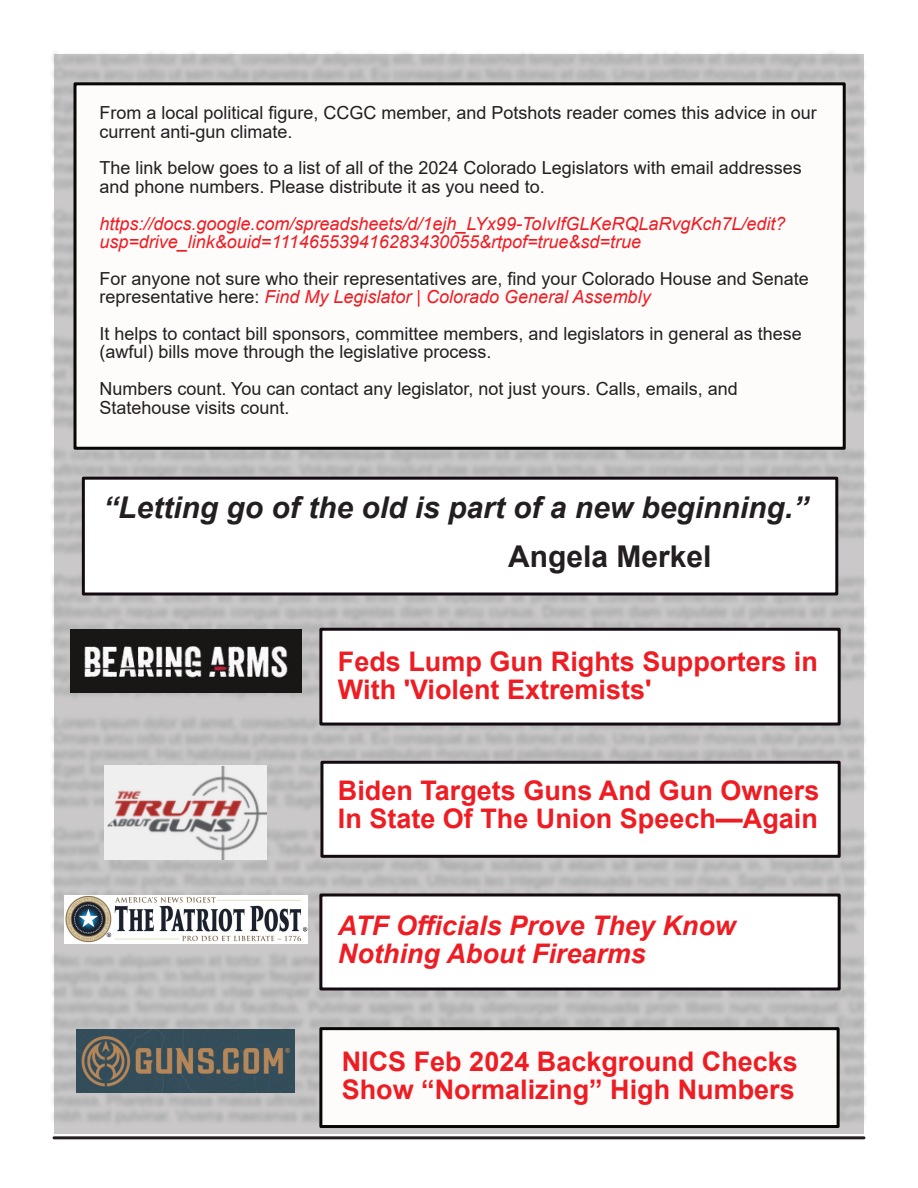
<style>
.page{position:relative;width:918px;height:1188px;background:#fff}
.page>*{position:absolute;margin:0;border:0;box-sizing:border-box;transform-origin:0 0}
.t1{font:italic 700 30px "Arial";color:#231f20}
.t2{font:700 30px "Arial";color:#231f20}
.t3{font:700 27px "Arial";color:#ee1d23}
.t4{font:italic 700 27px "Arial";color:#ee1d23}
.t5{font:18px "Arial";color:#231f20}
.t6{font:italic 18px "Arial";color:#ee1d23}
.s1{font-style:normal;color:#231f20}
</style>
<div class="page">
<img style="left:52px;top:52px;width:814px;height:1076px">
<hr style="left:54px;top:1136px;width:810px;height:3px;background:#231f20">
<div style="left:319px;top:628px;width:522px;height:98px;background:#fff;border:3px solid #140a12"></div>
<div style="left:319px;top:894px;width:522px;height:97px;background:#fff;border:3px solid #140a12"></div>
<div style="left:320px;top:761px;width:521px;height:97px;background:#fff;border:3px solid #140a12"></div>
<div style="left:82px;top:477px;width:756px;height:119px;background:#fff;border:3px solid #140a12"></div>
<div style="left:74px;top:82px;width:772px;height:368px;background:#fefbfb;border:3px solid #080704"></div>
<img style="left:64px;top:895px;width:243px;height:48px">
<img style="left:105px;top:766px;width:162px;height:93px">
<img style="left:71px;top:629px;width:230px;height:64px">
<div style="left:319px;top:1027px;width:521px;height:101px;background:#fefbfb;border:3px solid #080704"></div>
<img style="left:77px;top:1029px;width:218px;height:63px">
<p class="t5" style="left:99px;top:106px;width:719px">From a local political figure, CCGC member, and Potshots reader comes this advice in our</p>
<p class="t5" style="left:99px;top:125px;width:195px">current anti-gun climate.</p>
<p class="t5" style="left:99px;top:161px;width:704px">The link below goes to a list of all of the 2024 Colorado Legislators with email addresses</p>
<p class="t5" style="left:99px;top:180px;width:447px">and phone numbers. Please distribute it as you need to.</p>
<p class="t6" style="left:99px;top:216px;width:688px">https://docs.google.com/spreadsheets/d/1ejh_LYx99-ToIvIfGLKeRQLaRvgKch7L/edit?</p>
<p class="t6" style="left:99px;top:235px;width:543px">usp=drive_link&amp;ouid=111465539416283430055&amp;rtpof=true&amp;sd=true</p>
<p class="t5" style="left:99px;top:272px;width:711px">For anyone not sure who their representatives are, find your Colorado House and Senate</p>
<p class="t6" style="left:99px;top:290px;width:553px"><span class="s1">representative here:</span> Find My Legislator | Colorado General Assembly</p>
<p class="t5" style="left:99px;top:327px;width:704px">It helps to contact bill sponsors, committee members, and legislators in general as these</p>
<p class="t5" style="left:99px;top:345px;width:394px">(awful) bills move through the legislative process.</p>
<p class="t5" style="left:99px;top:382px;width:640px">Numbers count. You can contact any legislator, not just yours. Calls, emails, and</p>
<p class="t5" style="left:99px;top:401px;width:192px">Statehouse visits count.</p>
<p class="t1" style="left:103px;top:497px;width:706px">“Letting go of the old is part of a new beginning.”</p>
<p class="t2" style="left:508px;top:546px;width:205px">Angela Merkel</p>
<p class="t3" style="left:338px;top:652px;width:481px">Feds Lump Gun Rights Supporters in</p>
<p class="t3" style="left:338px;top:680px;width:315px">With 'Violent Extremists'</p>
<p class="t3" style="left:338px;top:780px;width:483px">Biden Targets Guns And Gun Owners</p>
<p class="t3" style="left:338px;top:808px;width:482px">In State Of The Union Speech—Again</p>
<p class="t4" style="left:338px;top:915px;width:399px">ATF Officials Prove They Know</p>
<p class="t4" style="left:338px;top:943px;width:309px">Nothing About Firearms</p>
<p class="t3" style="left:342px;top:1052px;width:458px">NICS Feb 2024 Background Checks</p>
<p class="t3" style="left:342px;top:1080px;width:455px">Show “Normalizing” High Numbers</p>
</div>
